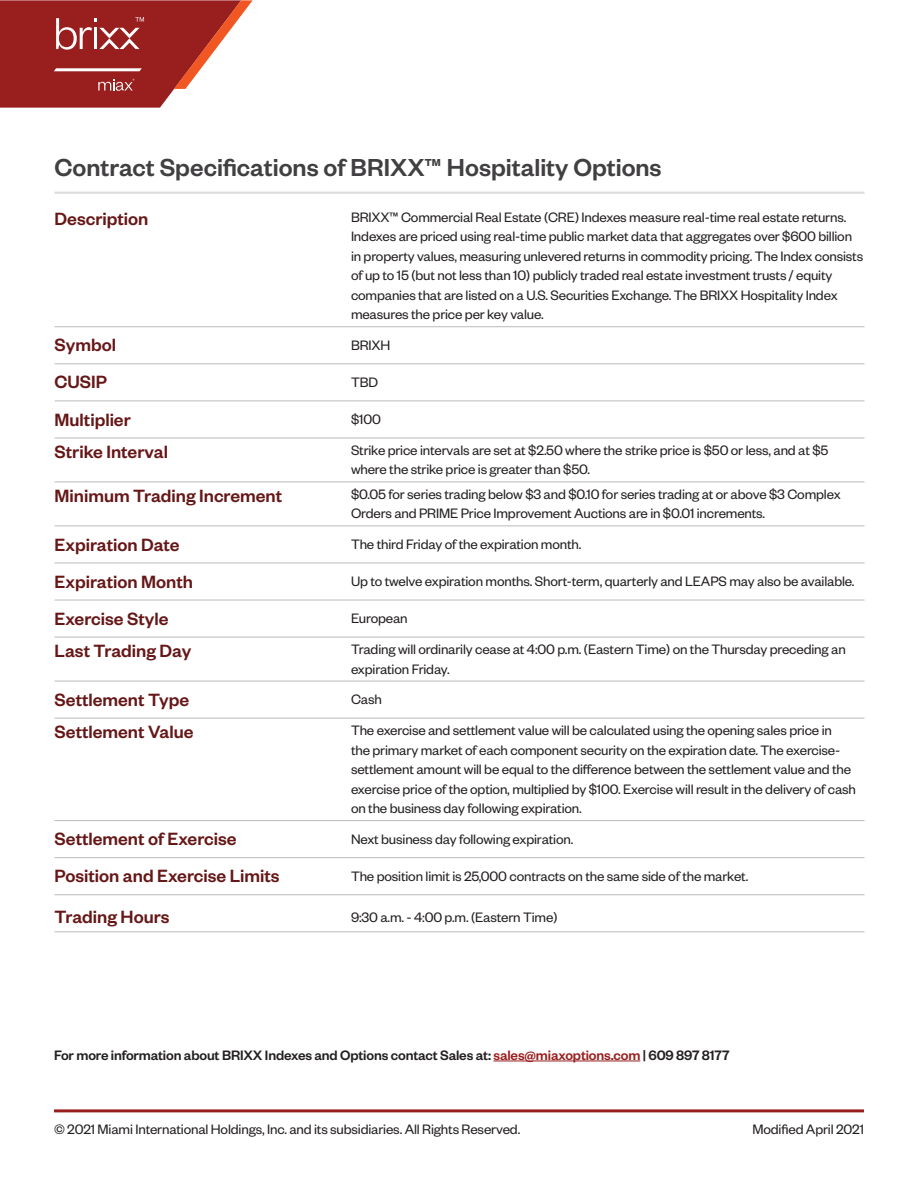
<style>
.page{position:relative;width:918px;height:1188px;background:#fff}
.page>*{position:absolute;margin:0;border:0;box-sizing:border-box;transform-origin:0 0}
.t1{font:500 27px "Founders Grotesk";color:#413f41}
.t2{font:500 19.5px "Founders Grotesk";color:#661717}
.body{font:15px/19.5px "Founders Grotesk";letter-spacing:-.01em;color:#231f20}
.body-2{font:500 15px "Founders Grotesk";letter-spacing:-.01em;color:#231f20}
.s1{color:#991f1f}
</style>
<div class="page">
<hr style="left:54px;top:1109px;width:810px;height:3px;background:#991f1f">
<svg style="left:0;top:0;width:253px;height:108px"></svg>
<hr style="left:55px;top:363px;width:296px;height:1px;background:#bababa">
<hr style="left:351px;top:363px;width:514px;height:1px;background:#bababa">
<hr style="left:55px;top:401px;width:296px;height:1px;background:#bababa">
<hr style="left:351px;top:401px;width:514px;height:1px;background:#bababa">
<hr style="left:55px;top:438px;width:296px;height:1px;background:#bababa">
<hr style="left:351px;top:438px;width:514px;height:1px;background:#bababa">
<hr style="left:55px;top:482px;width:296px;height:1px;background:#bababa">
<hr style="left:351px;top:482px;width:514px;height:1px;background:#bababa">
<hr style="left:55px;top:525px;width:296px;height:1px;background:#bababa">
<hr style="left:351px;top:525px;width:514px;height:1px;background:#bababa">
<hr style="left:55px;top:563px;width:296px;height:1px;background:#bababa">
<hr style="left:351px;top:563px;width:514px;height:1px;background:#bababa">
<hr style="left:55px;top:600px;width:296px;height:1px;background:#bababa">
<hr style="left:351px;top:600px;width:514px;height:1px;background:#bababa">
<hr style="left:55px;top:637px;width:296px;height:1px;background:#bababa">
<hr style="left:351px;top:637px;width:514px;height:1px;background:#bababa">
<hr style="left:55px;top:681px;width:296px;height:1px;background:#bababa">
<hr style="left:351px;top:681px;width:514px;height:1px;background:#bababa">
<hr style="left:55px;top:718px;width:296px;height:1px;background:#bababa">
<hr style="left:351px;top:718px;width:514px;height:1px;background:#bababa">
<hr style="left:55px;top:820px;width:296px;height:1px;background:#bababa">
<hr style="left:351px;top:820px;width:514px;height:1px;background:#bababa">
<hr style="left:55px;top:857px;width:296px;height:1px;background:#bababa">
<hr style="left:351px;top:857px;width:514px;height:1px;background:#bababa">
<hr style="left:55px;top:894px;width:296px;height:1px;background:#bababa">
<hr style="left:351px;top:894px;width:514px;height:1px;background:#bababa">
<hr style="left:55px;top:931px;width:296px;height:1px;background:#bababa">
<hr style="left:351px;top:931px;width:514px;height:1px;background:#bababa">
<hr style="left:55px;top:326px;width:296px;height:1px;background:#bababa">
<hr style="left:351px;top:326px;width:514px;height:1px;background:#bababa">
<hr style="left:55px;top:192px;width:810px;height:2px;background:#ddd">
<hr style="left:493px;top:1061px;width:147px;height:1px;background:#991f1f">
<p class="t1" style="left:55px;top:151px;width:609px">Contract Specifications of BRIXX™ Hospitality Options</p>
<p class="t2" style="left:55px;top:206px;width:95px">Description</p>
<p class="body" style="left:351px;top:206px;width:514px">BRIXX™ Commercial Real Estate (CRE) Indexes measure real-time real estate returns.<br>Indexes are priced using real-time public market data that aggregates over $600 billion in property values, measuring unlevered returns in commodity pricing. The Index consists of up to 15 (but not less than 10) publicly traded real estate investment trusts / equity companies that are listed on a U.S. Securities Exchange. The BRIXX Hospitality Index measures the price per key value.</p>
<p class="t2" style="left:55px;top:333px;width:63px">Symbol</p>
<p class="body" style="left:351px;top:335px;width:41px">BRIXH</p>
<p class="t2" style="left:55px;top:370px;width:54px">CUSIP</p>
<p class="body" style="left:351px;top:372px;width:29px">TBD</p>
<p class="t2" style="left:55px;top:407px;width:78px">Multiplier</p>
<p class="body" style="left:351px;top:409px;width:31px">$100</p>
<p class="t2" style="left:55px;top:439px;width:115px">Strike Interval</p>
<p class="body" style="left:351px;top:440px;width:479px">Strike price intervals are set at $2.50 where the strike price is $50 or less, and at $5 where the strike price is greater than $50.</p>
<p class="t2" style="left:55px;top:483px;width:229px">Minimum Trading Increment</p>
<p class="body" style="left:351px;top:484px;width:491px">$0.05 for series trading below $3 and $0.10 for series trading at or above $3 Complex<br>Orders and PRIME Price Improvement Auctions are in $0.01 increments.</p>
<p class="t2" style="left:55px;top:532px;width:127px">Expiration Date</p>
<p class="body" style="left:351px;top:534px;width:232px">The third Friday of the expiration month.</p>
<p class="t2" style="left:55px;top:569px;width:140px">Expiration Month</p>
<p class="body" style="left:351px;top:571px;width:505px">Up to twelve expiration months. Short-term, quarterly and LEAPS may also be available.</p>
<p class="t2" style="left:55px;top:606px;width:116px">Exercise Style</p>
<p class="body" style="left:351px;top:608px;width:58px">European</p>
<p class="t2" style="left:55px;top:638px;width:138px">Last Trading Day</p>
<p class="body" style="left:351px;top:639px;width:496px">Trading will ordinarily cease at 4:00 p.m. (Eastern Time) on the Thursday preceding an expiration Friday.</p>
<p class="t2" style="left:55px;top:687px;width:136px">Settlement Type</p>
<p class="body" style="left:351px;top:689px;width:32px">Cash</p>
<p class="t2" style="left:55px;top:720px;width:140px">Settlement Value</p>
<p class="body" style="left:351px;top:720px;width:507px">The exercise and settlement value will be calculated using the opening sales price in<br>the primary market of each component security on the expiration date. The exercise&shy;settlement amount will be equal to the difference between the settlement value and the exercise price of the option, multiplied by $100. Exercise will result in the delivery of cash on the business day following expiration.</p>
<p class="t2" style="left:55px;top:827px;width:184px">Settlement of Exercise</p>
<p class="body" style="left:351px;top:829px;width:224px">Next business day following expiration.</p>
<p class="t2" style="left:55px;top:864px;width:227px">Position and Exercise Limits</p>
<p class="body" style="left:351px;top:866px;width:399px">The position limit is 25,000 contracts on the same side of the market.</p>
<p class="t2" style="left:55px;top:905px;width:116px">Trading Hours</p>
<p class="body" style="left:351px;top:906px;width:208px">9:30 a.m. - 4:00 p.m. (Eastern Time)</p>
<p class="body-2" style="left:54px;top:1046px;width:677px">For more information about BRIXX Indexes and Options contact Sales at: <span class="s1">sales@miaxoptions.com</span> | 609 897 8177</p>
<p class="body" style="left:54px;top:1119px;width:468px">© 2021 Miami International Holdings, Inc. and its subsidiaries. All Rights Reserved.</p>
<p class="body" style="left:752px;top:1119px;width:113px">Modified April 2021</p>
</div>
